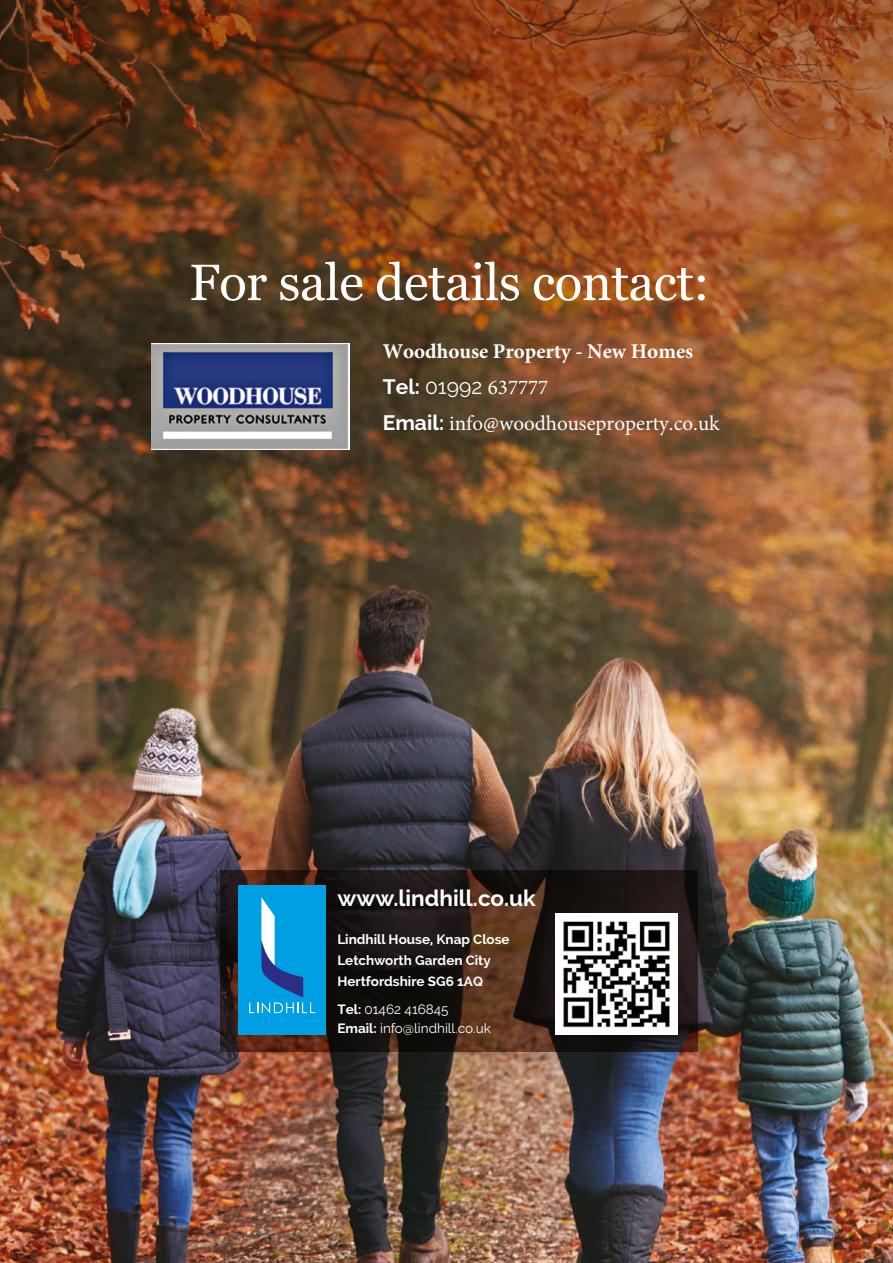
<style>
.page{position:relative;width:893px;height:1263px;background:#fff}
.page>*{position:absolute;margin:0;border:0;box-sizing:border-box;transform-origin:0 0}
.t1{font:51px "Georgia";letter-spacing:-.01em;color:#fff}
.t2{font:700 22.5px "Raleway";color:#fff}
.t3{font:21px/36px "Minion Pro";color:#fff}
.t4{font:700 13.5px/21px "Raleway";color:#fff}
.t5{font:13.5px/19.5px "Raleway";color:#fff}
.s1{font-weight:700}
.s2{font-family:"Raleway";font-weight:700}
.s3{font-family:"Raleway"}
</style>
<div class="page">
<img style="left:0;top:759px;width:893px;height:504px">
<img style="left:0;top:0;width:893px;height:759px">
<svg style="left:220px;top:870px;width:477px;height:181px;background:#291c16"></svg>
<div style="left:238px;top:886px;width:87px;height:149px;background:#009fe3"></div>
<svg style="left:249px;top:897px;width:66px;height:116px"></svg>
<img style="left:556px;top:913px;width:121px;height:122px">
<img style="left:152px;top:344px;width:198px;height:106px">
<h1 class="t1" style="left:189px;top:254px;width:522px">For sale details contact:</h1>
<p class="t3" style="left:383px;top:333px;width:338px"><span class="s1">Woodhouse Property - New Homes<br></span><span class="s2">Tel:</span> <span class="s3">01992</span> 637777<br><span class="s2">Email:</span> info@woodhouseproperty.co.uk</p>
<p class="t2" style="left:337px;top:885px;width:200px">www.lindhill.co.uk</p>
<p class="t4" style="left:337px;top:928px;width:174px">Lindhill House, Knap Close<br>Letchworth Garden City<br>Hertfordshire SG6 1AQ</p>
<p class="t5" style="left:337px;top:999px;width:155px"><span class="s1">Tel:</span> 01462 416845<br><span class="s1">Email:</span> info@lindhill.co.uk</p>
</div>
